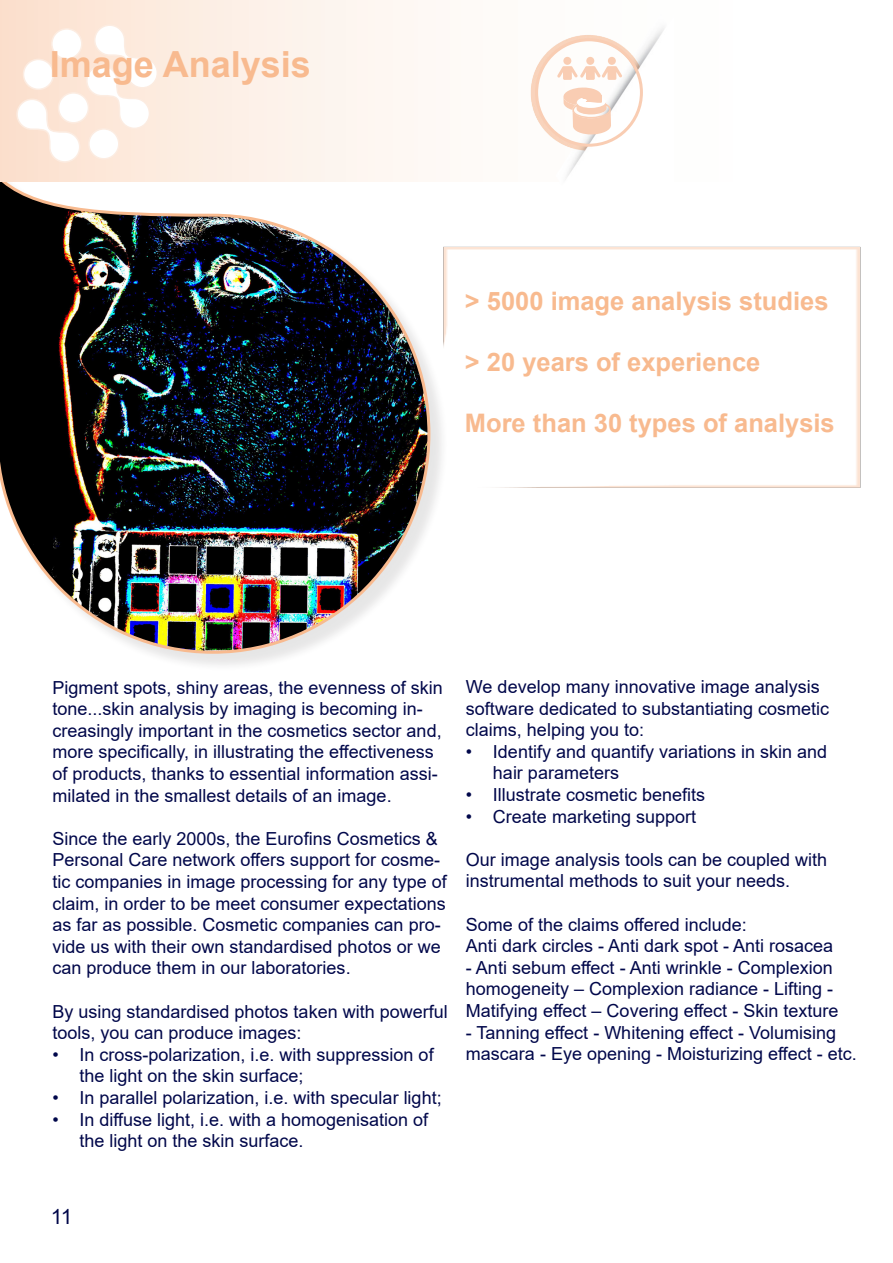
<style>
.page{position:relative;width:893px;height:1263px;background:#fff}
.page>*{position:absolute;margin:0;border:0;box-sizing:border-box;transform-origin:0 0}
.t1{font:700 36px "Arial";color:#f8ba8f}
.t2{font:700 25.5px "Arial";color:#f8ba8f}
.t3{font:21px "Arial";color:#00074a}
.t4{font:18px/21.6px "Arial";color:#00074a}
</style>
<div class="page">
<img style="left:449px;top:246px;width:412px;height:242px">
<div style="left:0;top:0;width:449px;height:672px;background:#231f20;opacity:.11"></div>
<img style="left:0;top:181px;width:432px;height:474px">
<div style="left:0;top:0;width:893px;height:181px;background:linear-gradient(to right,#fce6d7,#fff)"></div>
<img style="left:438px;top:9px;width:295px;height:190px">
<svg style="left:16px;top:24px;width:143px;height:139px"></svg>
<div style="left:88px;top:128px;width:32px;height:32px;background:#fff;border:2px solid #fcece1;border-radius:50%"></div>
<div style="left:23px;top:59px;width:31px;height:31px;background:#fff;border:2px solid #fcece1;border-radius:50%"></div>
<div style="left:51px;top:28px;width:32px;height:32px;background:#fff;border:2px solid #fcece1;border-radius:50%"></div>
<div style="left:535px;top:38px;width:108px;height:109px;border:3px solid #f9cdb3;border-radius:50%"></div>
<svg style="left:563px;top:87px;width:48px;height:48px"></svg>
<div style="left:563px;top:57px;width:8px;height:8px;background:#f9cdb3;border-radius:50%"></div>
<div style="left:586px;top:57px;width:8px;height:8px;background:#f9cdb3;border-radius:50%"></div>
<div style="left:608px;top:57px;width:8px;height:8px;background:#f9cdb3;border-radius:50%"></div>
<svg style="left:557px;top:66px;width:65px;height:14px"></svg>
<p class="t1" style="left:50px;top:39px;width:262px">Image Analysis</p>
<p class="t2" style="left:465px;top:283px;width:365px">&gt; 5000 image analysis studies</p>
<p class="t2" style="left:465px;top:344px;width:297px">&gt; 20 years of experience</p>
<p class="t2" style="left:465px;top:405px;width:371px">More than 30 types of analysis</p>
<p class="t4" style="left:53px;top:676px;width:392px">Pigment spots, shiny areas, the evenness of skin tone...skin analysis by imaging is becoming in&shy;creasingly important in the cosmetics sector and, more specifically, in illustrating the effectiveness of products, thanks to essential information assi&shy;milated in the smallest details of an image.</p>
<p class="t4" style="left:53px;top:827px;width:396px">Since the early 2000s, the Eurofins Cosmetics &amp; Personal Care network offers support for cosme&shy;tic companies in image processing for any type of claim, in order to be meet consumer expectations as far as possible. Cosmetic companies can pro&shy;vide us with their own standardised photos or we can produce them in our laboratories.</p>
<p class="t4" style="left:53px;top:1000px;width:397px">By using standardised photos taken with powerful tools, you can produce images:</p>
<p class="t4" style="left:80px;top:1043px;width:356px;text-indent:-27px">• In cross-polarization, i.e. with suppression of the light on the skin surface;</p>
<p class="t4" style="left:53px;top:1087px;width:391px">• In parallel polarization, i.e. with specular light;</p>
<p class="t4" style="left:80px;top:1108px;width:350px;text-indent:-27px">• In diffuse light, i.e. with a homogenisation of the light on the skin surface.</p>
<p class="t4" style="left:466px;top:676px;width:365px">We develop many innovative image analysis software dedicated to substantiating cosmetic claims, helping you to:</p>
<p class="t4" style="left:493px;top:740px;width:336px;text-indent:-27px">• Identify and quantify variations in skin and hair parameters</p>
<p class="t4" style="left:466px;top:784px;width:241px">• Illustrate cosmetic benefits</p>
<p class="t4" style="left:466px;top:805px;width:232px">• Create marketing support</p>
<p class="t4" style="left:466px;top:848px;width:363px">Our image analysis tools can be coupled with instrumental methods to suit your needs.</p>
<p class="t4" style="left:466px;top:913px;width:282px">Some of the claims offered include:</p>
<p class="t4" style="left:466px;top:935px;width:369px">Anti dark circles - Anti dark spot - Anti rosacea</p>
<p class="t4" style="left:466px;top:956px;width:374px">- Anti sebum effect - Anti wrinkle - Complexion homogeneity – Complexion radiance - Lifting -<br>Matifying effect – Covering effect - Skin texture</p>
<p class="t4" style="left:466px;top:1021px;width:392px">- Tanning effect - Whitening effect - Volumising mascara - Eye opening - Moisturizing effect - etc.</p>
<p class="t3" style="left:51px;top:1202px;width:23px">11</p>
</div>
